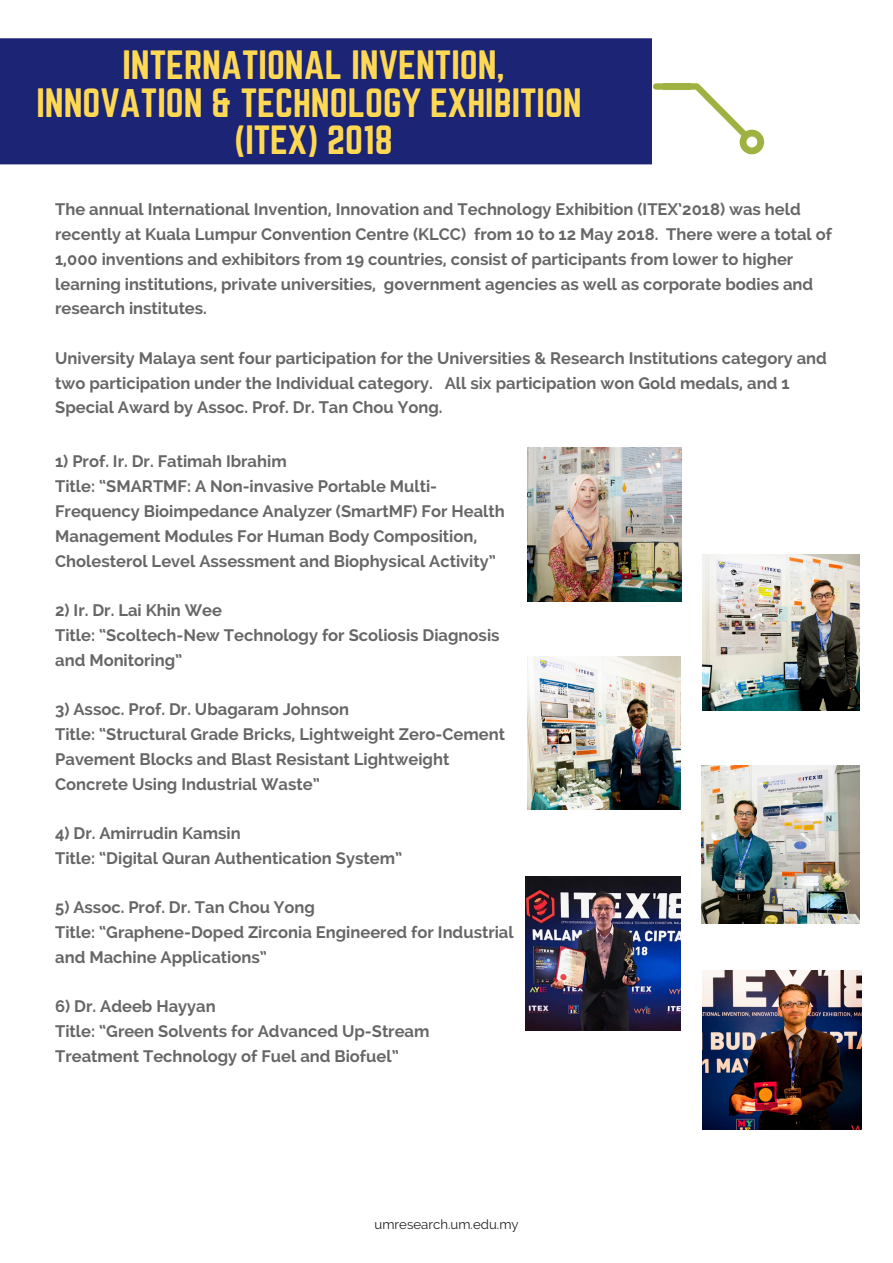
<style>
.page{position:relative;width:893px;height:1263px;background:#fff}
.page>*{position:absolute;margin:0;border:0;box-sizing:border-box;transform-origin:0 0}
.t1{font:35.85px/37.2px "Norwester";color:#ffd953;text-align:center}
.t2{font:700 16.5px/24.8px "Raleway";color:#000}
.t3{font:13.2px "Raleway";color:#222}
</style>
<div class="page">
<div style="left:0;top:38px;width:652px;height:126px;background:#1c2476"></div>
<svg style="left:690px;top:83px;width:74px;height:71px"></svg>
<div style="left:746px;top:137px;width:11px;height:10px;background:#fff;border-radius:50%"></div>
<div style="left:663px;top:83px;width:27px;height:7px;background:#9fb140"></div>
<svg style="left:653px;top:83px;width:10px;height:7px"></svg>
<img style="left:527px;top:447px;width:154px;height:154px">
<img style="left:703px;top:554px;width:156px;height:156px">
<img style="left:527px;top:656px;width:153px;height:154px">
<img style="left:701px;top:766px;width:158px;height:157px">
<img style="left:526px;top:876px;width:154px;height:154px">
<img style="left:703px;top:971px;width:158px;height:158px">
<h1 class="t1" style="left:36px;top:48px;width:547px">INTERNATIONAL INVENTION,<br>INNOVATION &amp; TECHNOLOGY EXHIBITION (ITEX) 2018</h1>
<p class="t2" style="left:55px;top:197px;width:778px">The annual International Invention, Innovation and Technology Exhibition (ITEX’2018) was held recently at Kuala Lumpur Convention Centre (KLCC) from 10 to 12 May 2018. There were a total of 1,000 inventions and exhibitors from 19 countries, consist of participants from lower to higher learning institutions, private universities, government agencies as well as corporate bodies and research institutes.</p>
<p class="t2" style="left:55px;top:346px;width:773px">University Malaya sent four participation for the Universities &amp; Research Institutions category and two participation under the Individual category. All six participation won Gold medals, and 1<br>Special Award by Assoc. Prof. Dr. Tan Chou Yong.</p>
<p class="t2" style="left:55px;top:449px;width:451px">1) Prof. Ir. Dr. Fatimah Ibrahim<br>Title: “SMARTMF: A Non-invasive Portable Multi-Frequency Bioimpedance Analyzer (SmartMF) For Health Management Modules For Human Body Composition, Cholesterol Level Assessment and Biophysical Activity”</p>
<p class="t2" style="left:55px;top:598px;width:446px">2) Ir. Dr. Lai Khin Wee<br>Title: “Scoltech-New Technology for Scoliosis Diagnosis and Monitoring”</p>
<p class="t2" style="left:55px;top:697px;width:451px">3) Assoc. Prof. Dr. Ubagaram Johnson<br>Title: “Structural Grade Bricks, Lightweight Zero-Cement Pavement Blocks and Blast Resistant Lightweight Concrete Using Industrial Waste”</p>
<p class="t2" style="left:55px;top:821px;width:349px">4) Dr. Amirrudin Kamsin<br>Title: “Digital Quran Authentication System”</p>
<p class="t2" style="left:55px;top:895px;width:460px">5) Assoc. Prof. Dr. Tan Chou Yong<br>Title: “Graphene-Doped Zirconia Engineered for Industrial and Machine Applications”</p>
<p class="t2" style="left:55px;top:994px;width:376px">6) Dr. Adeeb Hayyan<br>Title: “Green Solvents for Advanced Up-Stream<br>Treatment Technology of Fuel and Biofuel”</p>
<p class="t3" style="left:375px;top:1216px;width:146px">umresearch.um.edu.my</p>
</div>
